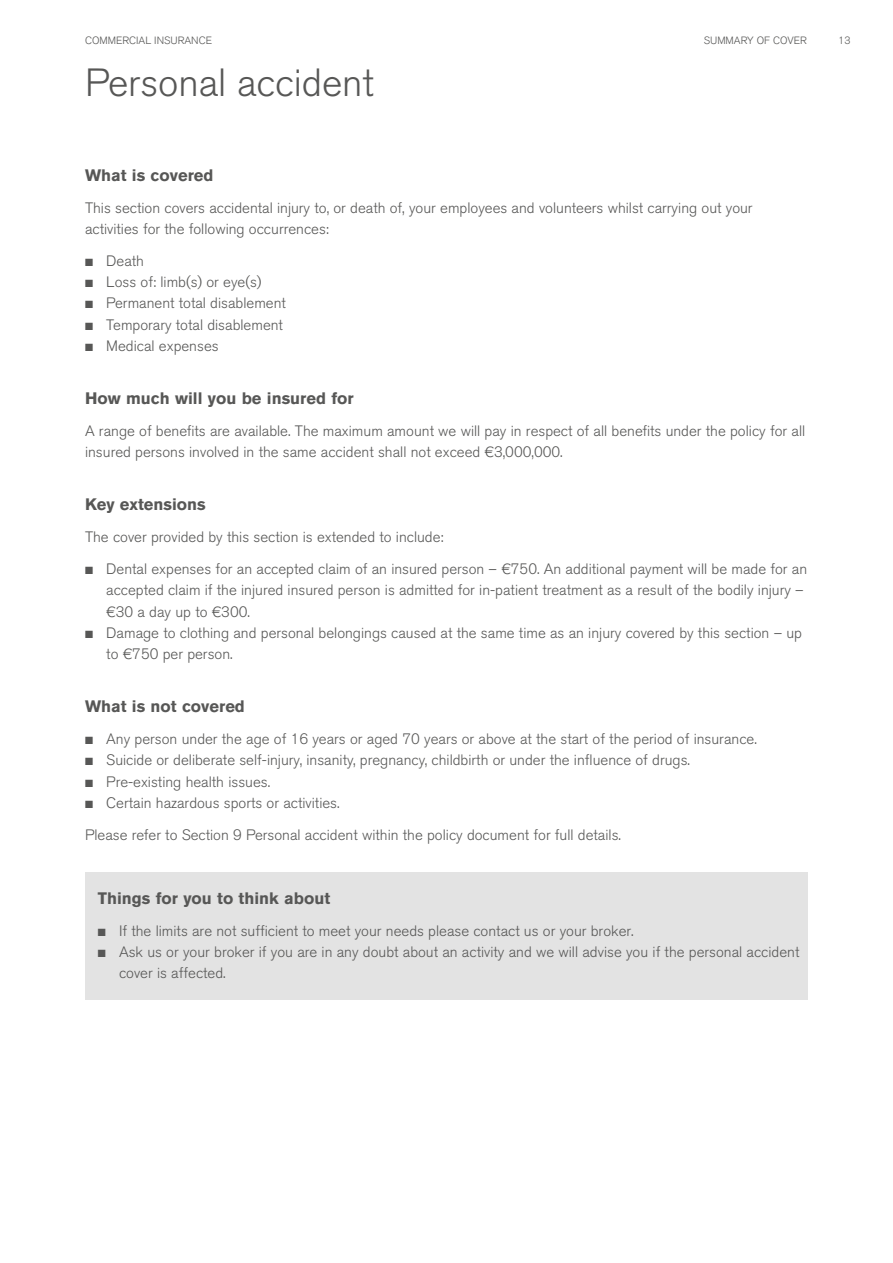
<style>
.page{position:relative;width:893px;height:1263px;background:#fff}
.page>*{position:absolute;margin:0;border:0;box-sizing:border-box;transform-origin:0 0}
.t1{font:300 39px "Akzidenz Grotesk BQ";color:#575756}
.t2{font:700 16.5px "Akzidenz Grotesk BQ";color:#575756}
.t3{font:300 15px/21.3px "Akzidenz Grotesk BQ";color:#575756}
.t4{font:300 10.5px "Akzidenz Grotesk BQ";color:#575756}
</style>
<div class="page">
<div style="left:85px;top:872px;width:723px;height:127px;background:#e3e3e3"></div>
<p class="t4" style="left:85px;top:34px;width:129px">COMMERCIAL INSURANCE</p>
<p class="t4" style="left:704px;top:34px;width:105px">SUMMARY OF COVER</p>
<p class="t4" style="left:838px;top:34px;width:14px">13</p>
<h1 class="t1" style="left:85px;top:60px;width:290px">Personal accident</h1>
<p class="t2" style="left:85px;top:165px;width:130px">What is covered</p>
<p class="t3" style="left:85px;top:197px;width:669px">This section covers accidental injury to, or death of, your employees and volunteers whilst carrying out your activities for the following occurrences:</p>
<p class="t3" style="left:85px;top:250px;width:61px">■ Death</p>
<p class="t3" style="left:85px;top:271px;width:178px">■ Loss of: limb(s) or eye(s)</p>
<p class="t3" style="left:85px;top:293px;width:202px">■ Permanent total disablement</p>
<p class="t3" style="left:85px;top:314px;width:199px">■ Temporary total disablement</p>
<p class="t3" style="left:85px;top:335px;width:135px">■ Medical expenses</p>
<p class="t2" style="left:85px;top:389px;width:270px">How much will you be insured for</p>
<p class="t3" style="left:85px;top:420px;width:722px">A range of benefits are available. The maximum amount we will pay in respect of all benefits under the policy for all insured persons involved in the same accident shall not exceed €3,000,000.</p>
<p class="t2" style="left:85px;top:495px;width:122px">Key extensions</p>
<p class="t3" style="left:85px;top:527px;width:360px">The cover provided by this section is extended to include:</p>
<p class="t3" style="left:106px;top:558px;width:702px;text-indent:-21px">■ Dental expenses for an accepted claim of an insured person – €750. An additional payment will be made for an accepted claim if the injured insured person is admitted for in-patient treatment as a result of the bodily injury – €30 a day up to €300.</p>
<p class="t3" style="left:106px;top:622px;width:697px;text-indent:-21px">■ Damage to clothing and personal belongings caused at the same time as an injury covered by this section – up to €750 per person.</p>
<p class="t2" style="left:85px;top:697px;width:161px">What is not covered</p>
<p class="t3" style="left:85px;top:729px;width:673px">■ Any person under the age of 16 years or aged 70 years or above at the start of the period of insurance.</p>
<p class="t3" style="left:85px;top:750px;width:606px">■ Suicide or deliberate self-injury, insanity, pregnancy, childbirth or under the influence of drugs.</p>
<p class="t3" style="left:85px;top:771px;width:187px">■ Pre-existing health issues.</p>
<p class="t3" style="left:85px;top:787px;width:537px;line-height:32px">■ Certain hazardous sports or activities.<br>Please refer to Section 9 Personal accident within the policy document for full details.</p>
<p class="t2" style="left:98px;top:888px;width:234px">Things for you to think about</p>
<p class="t3" style="left:98px;top:920px;width:537px">■ If the limits are not sufficient to meet your needs please contact us or your broker.</p>
<p class="t3" style="left:119px;top:941px;width:682px;text-indent:-21px">■ Ask us or your broker if you are in any doubt about an activity and we will advise you if the personal accident cover is affected.</p>
</div>
